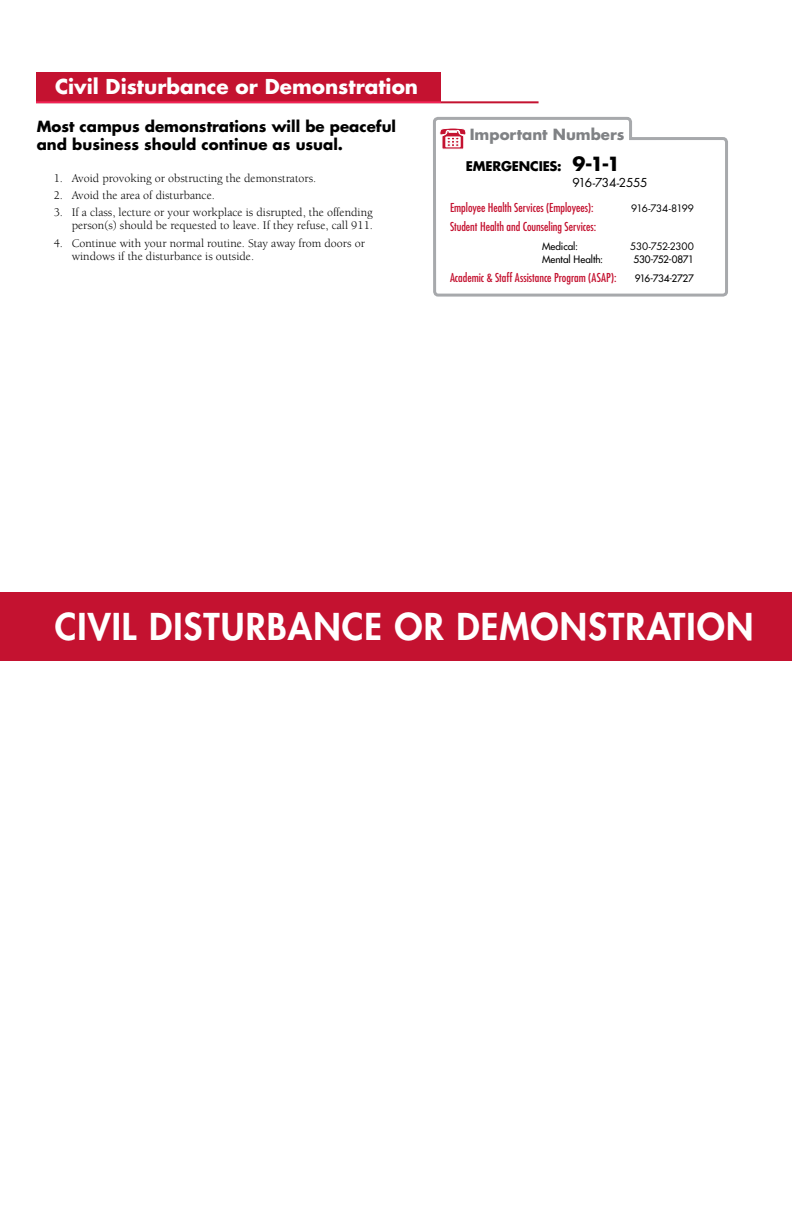
<style>
.page{position:relative;width:792px;height:1224px;background:#fff}
.page>*{position:absolute;margin:0;border:0;box-sizing:border-box;transform-origin:0 0}
.t1{font:800 36px "Futura";letter-spacing:.03em;color:#fff}
.t2{font:700 20px "Futura";color:#fff}
.t3{font:700 19px "Futura";color:#000}
.t4{font:700 15px/18px "Futura";color:#000}
.t5{font:700 15px "Futura";color:#808285}
.t6{font:700 13px "Futura";color:#000}
.t7{font:12px/13px "Berkeley";color:#000;text-align:right}
.t8{font:condensed 12px "Futura";color:#c41230}
.t9{font:12px "Futura";letter-spacing:-.03em;color:#000}
.t10{font:10px "Futura";letter-spacing:-.01em;color:#000}
.t11{font:10px "Futura";letter-spacing:-.085em;color:#000}
.t12{font:10px "Futura";letter-spacing:-.035em;color:#000}
.t13{font:10px "Futura";letter-spacing:-.045em;color:#000}
.t14{font:10px "Futura";letter-spacing:-.035em;color:#000}
.s1{font-size:13px}
</style>
<div class="page">
<div style="left:36px;top:72px;width:405px;height:31px;background:#c41230"></div>
<hr style="left:36px;top:101px;width:503px;height:2px;background:#c41230">
<svg style="left:431px;top:117px;width:299px;height:476px"></svg>
<svg style="left:440px;top:128px;width:26px;height:21px"></svg>
<div style="left:0;top:593px;width:792px;height:68px;background:#c41230"></div>
<h2 class="t2" style="left:55px;top:73px;width:365px">Civil Disturbance or Demonstration</h2>
<p class="t4" style="left:37px;top:117px;width:361px">Most campus demonstrations will be peaceful and business should continue as usual.</p>
<p class="t7" style="left:54px;top:172px;width:264px">1. Avoid provoking or obstructing the demonstrators.</p>
<p class="t7" style="left:54px;top:189px;width:163px">2. Avoid the area of disturbance.</p>
<p class="t7" style="left:54px;top:206px;width:321px">3. If a class, lecture or your workplace is disrupted, the offending person(s) should be requested to leave. If they refuse, call 911.</p>
<p class="t7" style="left:72px;top:237px;width:295px;text-align:left;text-indent:-18px">4. Continue with your normal routine. Stay away from doors or windows if the disturbance is outside.</p>
<p class="t5" style="left:470px;top:124px;width:156px">Important Numbers</p>
<p class="t6" style="left:450px;top:158px;width:12px">EME</p>
<p class="t6" style="left:493px;top:158px;width:18px">RGENCIES</p>
<h3 class="t3" style="left:557px;top:151px;width:64px"><span class="s1">:</span> 9-1-1</h3>
<p class="t9" style="left:572px;top:175px;width:77px">916-734-2555</p>
<p class="t8" style="left:450px;top:200px;width:145px">Employee Health Services (Employees):</p>
<p class="t11" style="left:631px;top:202px;width:64px">916-734-8199</p>
<p class="t8" style="left:450px;top:219px;width:148px">Student Health and Counseling Services:</p>
<p class="t10" style="left:542px;top:240px;width:37px">Medical:</p>
<p class="t12" style="left:630px;top:239px;width:65px">530-752-2300</p>
<p class="t10" style="left:542px;top:253px;width:63px">Mental Health:</p>
<p class="t13" style="left:633px;top:253px;width:62px">530-752-0871</p>
<p class="t8" style="left:450px;top:270px;width:168px">Academic &amp; Staff Assistance Program (ASAP):</p>
<p class="t14" style="left:635px;top:272px;width:61px">916-734-2727</p>
<h1 class="t1" style="left:55px;top:602px;width:700px">CIVIL DISTURBANCE OR DEMONSTRATION</h1>
</div>
